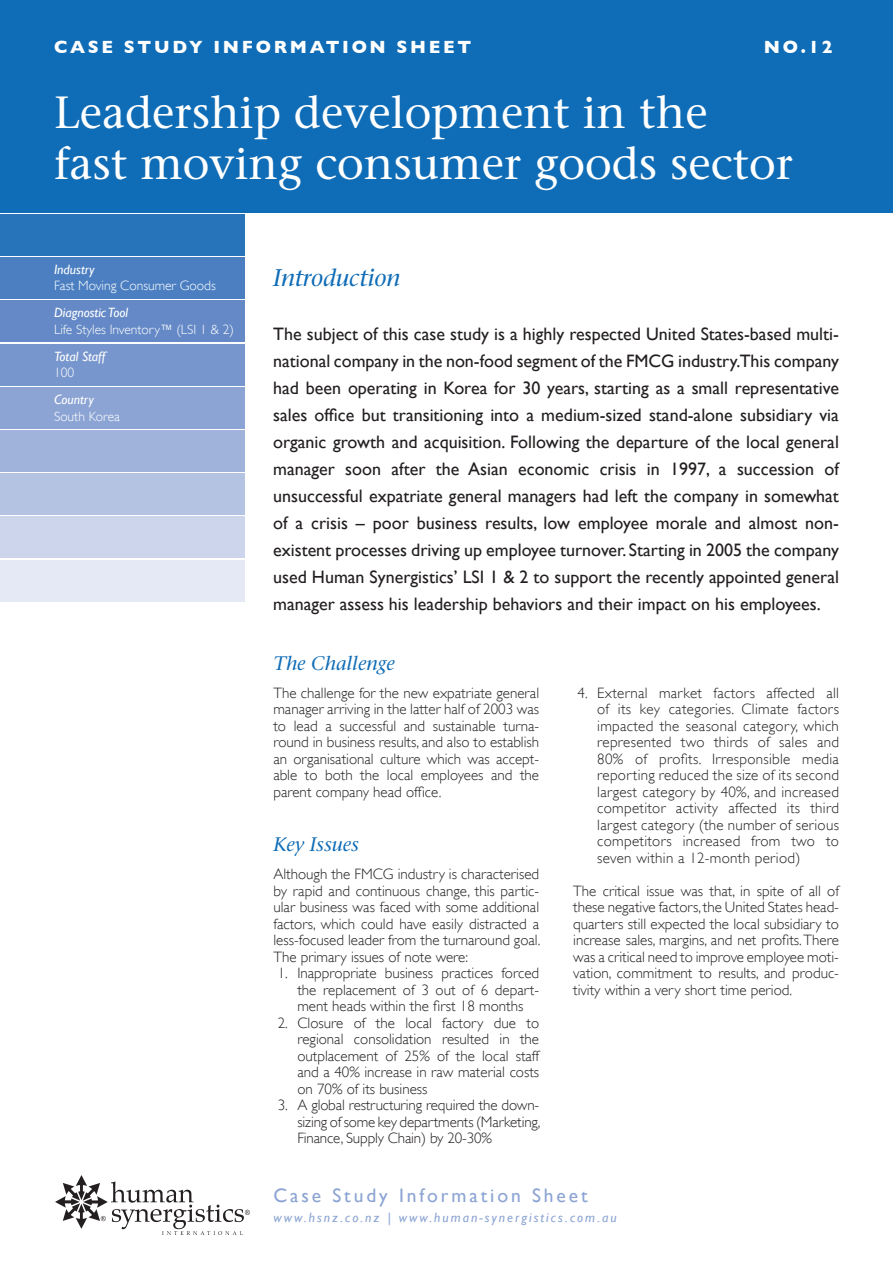
<style>
.page{position:relative;width:893px;height:1263px;background:#fff}
.page>*{position:absolute;margin:0;border:0;box-sizing:border-box;transform-origin:0 0}
.t1{font:45px/51px "Stone Serif";color:#fff}
.Intro_head{font:italic 24px "Stone Serif";color:#0f6cb6}
.t2{font:19.5px "Gill Sans";letter-spacing:.15em;color:#8ba4d4}
.Subhead{font:italic 19.5px "Stone Serif";color:#0f6cb6}
.Intro{font:18px/27px "Gill Sans";color:#231f20;text-align:justify}
.t3{font:700 18px "Gill Sans";letter-spacing:.15em;color:#fff}
.Body{font:300 15px/16.5px "Gill Sans";color:#231f20;text-align:justify}
.industry_item{font:300 13.5px "Gill Sans";color:#fff}
.t4{font:italic 13.5px "Gill Sans";letter-spacing:.15em;color:#8ba4d4}
.industry{font:italic 13.5px "Gill Sans";color:#fff}
</style>
<div class="page">
<div style="left:0;top:0;width:893px;height:213px;background:#0f6cb6"></div>
<img style="left:55px;top:1176px;width:194px;height:58px">
<div style="left:0;top:214px;width:245px;height:42px;background:#2874bb"></div>
<div style="left:0;top:257px;width:245px;height:42px;background:#4b7fc1"></div>
<div style="left:0;top:301px;width:245px;height:41px;background:#6489c6"></div>
<div style="left:0;top:344px;width:245px;height:42px;background:#7796cd"></div>
<div style="left:0;top:387px;width:245px;height:42px;background:#8ba4d4"></div>
<div style="left:0;top:430px;width:245px;height:42px;background:#a0b3db"></div>
<div style="left:0;top:473px;width:245px;height:42px;background:#b5c3e3"></div>
<div style="left:0;top:516px;width:245px;height:42px;background:#ccd5ec"></div>
<div style="left:0;top:560px;width:245px;height:41px;background:#e4e9f5"></div>
<p class="t3" style="left:54px;top:36px;width:419px">CASE STUDY INFORMATION SHEET</p>
<p class="t3" style="left:764px;top:36px;width:70px">NO.12</p>
<p class="t1" style="left:54px;top:86px;width:741px">Leadership development in the<br>fast moving consumer goods sector</p>
<p class="industry" style="left:54px;top:261px;width:42px">Industry</p>
<p class="industry_item" style="left:54px;top:278px;width:163px">Fast Moving Consumer Goods</p>
<p class="industry" style="left:54px;top:305px;width:76px">Diagnostic Tool</p>
<p class="industry_item" style="left:54px;top:321px;width:181px">Life Styles Inventory™ (LSI 1 &amp; 2)</p>
<p class="industry" style="left:54px;top:348px;width:53px">Total Staff</p>
<p class="industry_item" style="left:54px;top:365px;width:22px">100</p>
<p class="industry" style="left:54px;top:392px;width:41px">Country</p>
<p class="industry_item" style="left:54px;top:408px;width:67px">South Korea</p>
<p class="Intro_head" style="left:273px;top:263px;width:129px">Introduction</p>
<p class="Intro" style="left:273px;top:320px;width:567px">The subject of this case study is a highly respected United States-based multi&shy;national company in the non-food segment of the FMCG industry.This company had been operating in Korea for 30 years, starting as a small representative sales office but transitioning into a medium-sized stand-alone subsidiary via organic growth and acquisition. Following the departure of the local general manager soon after the Asian economic crisis in 1997, a succession of unsuccessful expatriate general managers had left the company in somewhat of a crisis – poor business results, low employee morale and almost non&shy;existent processes driving up employee turnover. Starting in 2005 the company used Human Synergistics’ LSI 1 &amp; 2 to support the recently appointed general manager assess his leadership behaviors and their impact on his employees.</p>
<p class="Subhead" style="left:273px;top:652px;width:123px">The Challenge</p>
<p class="Body" style="left:273px;top:684px;width:267px">The challenge for the new expatriate general manager arriving in the latter half of 2003 was to lead a successful and sustainable turna&shy;round in business results, and also to establish an organisational culture which was accept&shy;able to both the local employees and the parent company head office.</p>
<p class="Subhead" style="left:273px;top:832px;width:87px">Key Issues</p>
<p class="Body" style="left:273px;top:866px;width:268px">Although the FMCG industry is characterised by rapid and continuous change, this partic&shy;ular business was faced with some additional factors, which could have easily distracted a less-focused leader from the turnaround goal.<br>The primary issues of note were:</p>
<p class="Body" style="left:297px;top:965px;width:243px;text-indent:-20px">1. Inappropriate business practices forced the replacement of 3 out of 6 depart&shy;ment heads within the first 18 months</p>
<p class="Body" style="left:297px;top:1014px;width:243px;text-indent:-20px">2. Closure of the local factory due to regional consolidation resulted in the outplacement of 25% of the local staff and a 40% increase in raw material costs on 70% of its business</p>
<p class="Body" style="left:297px;top:1097px;width:244px;text-indent:-20px">3. A global restructuring required the down&shy;sizing of some key departments (Marketing, Finance, Supply Chain) by 20-30%</p>
<p class="Body" style="left:597px;top:684px;width:243px;text-indent:-20px">4. External market factors affected all of its key categories. Climate factors impacted the seasonal category, which represented two thirds of sales and 80% of profits. Irresponsible media reporting reduced the size of its second largest category by 40%, and increased competitor activity affected its third largest category (the number of serious competitors increased from two to seven within a 12-month period)</p>
<p class="Body" style="left:573px;top:882px;width:267px">The critical issue was that, in spite of all of these negative factors, the United States head&shy;quarters still expected the local subsidiary to increase sales, margins, and net profits. There was a critical need to improve employee moti&shy;vation, commitment to results, and produc&shy;tivity within a very short time period.</p>
<p class="t2" style="left:273px;top:1184px;width:316px">Case Study Information Sheet</p>
<p class="t4" style="left:273px;top:1209px;width:345px">www.hsnz.co.nz | www.human-synergistics.com.au</p>
</div>
